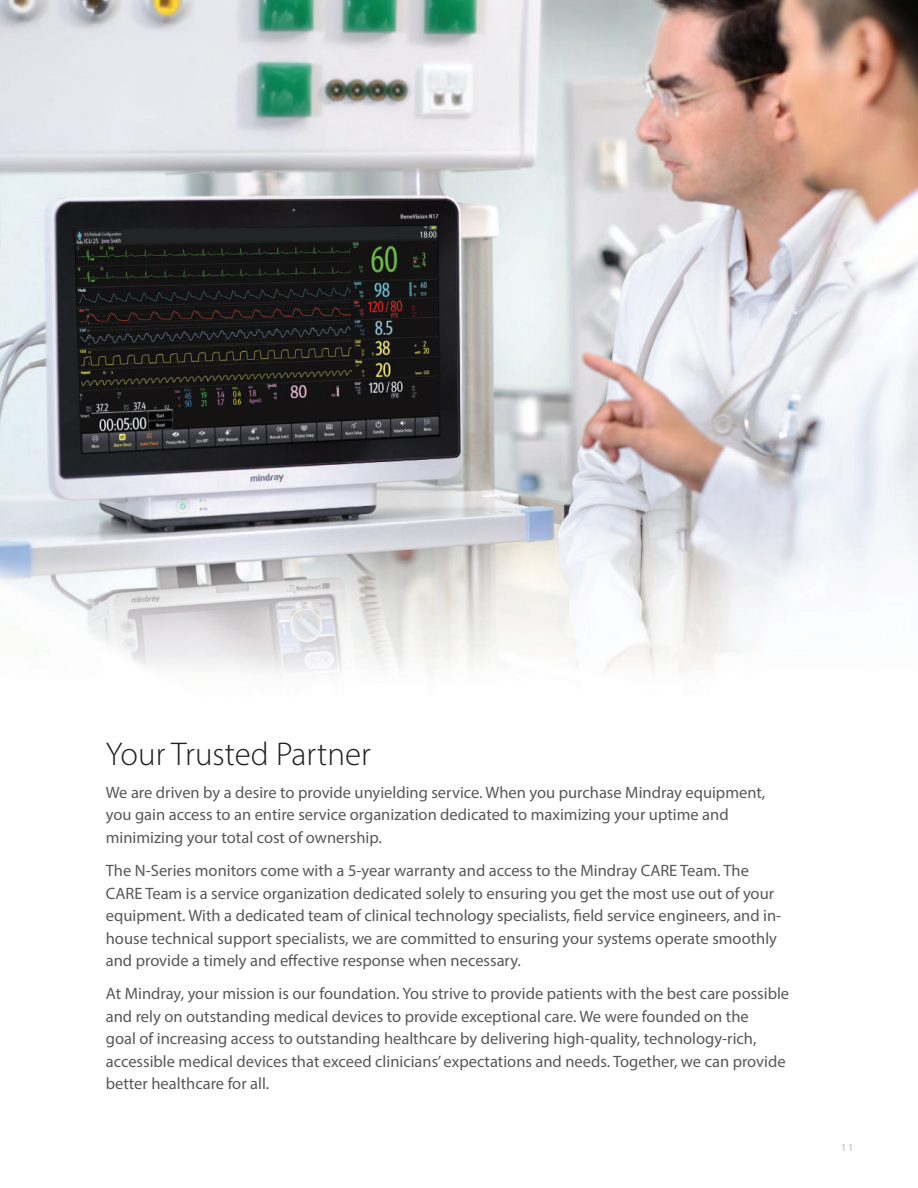
<style>
.page{position:relative;width:918px;height:1188px;background:#fff}
.page>*{position:absolute;margin:0;border:0;box-sizing:border-box;transform-origin:0 0}
.t1{font:300 33px "Myriad Pro";color:#231f20}
.t2{font:16.5px/22.5px "Myriad Pro";color:#57585a}
.t3{font:10.5px "Myriad Pro";color:#b4b5b8}
</style>
<div class="page">
<img style="left:0;top:0;width:918px;height:674px">
<h1 class="t1" style="left:106px;top:741px;width:266px">Your Trusted Partner</h1>
<p class="t2" style="left:106px;top:782px;width:661px">We are driven by a desire to provide unyielding service. When you purchase Mindray equipment, you gain access to an entire service organization dedicated to maximizing your uptime and minimizing your total cost of ownership.</p>
<p class="t2" style="left:106px;top:861px;width:677px">The N-Series monitors come with a 5-year warranty and access to the Mindray CARE Team. The CARE Team is a service organization dedicated solely to ensuring you get the most use out of your equipment. With a dedicated team of clinical technology specialists, field service engineers, and in&shy;house technical support specialists, we are committed to ensuring your systems operate smoothly and provide a timely and effective response when necessary.</p>
<p class="t2" style="left:106px;top:984px;width:685px">At Mindray, your mission is our foundation. You strive to provide patients with the best care possible and rely on outstanding medical devices to provide exceptional care. We were founded on the<br>goal of increasing access to outstanding healthcare by delivering high-quality, technology-rich, accessible medical devices that exceed clinicians’ expectations and needs. Together, we can provide better healthcare for all.</p>
<p class="t3" style="left:841px;top:1143px;width:14px">11</p>
</div>
